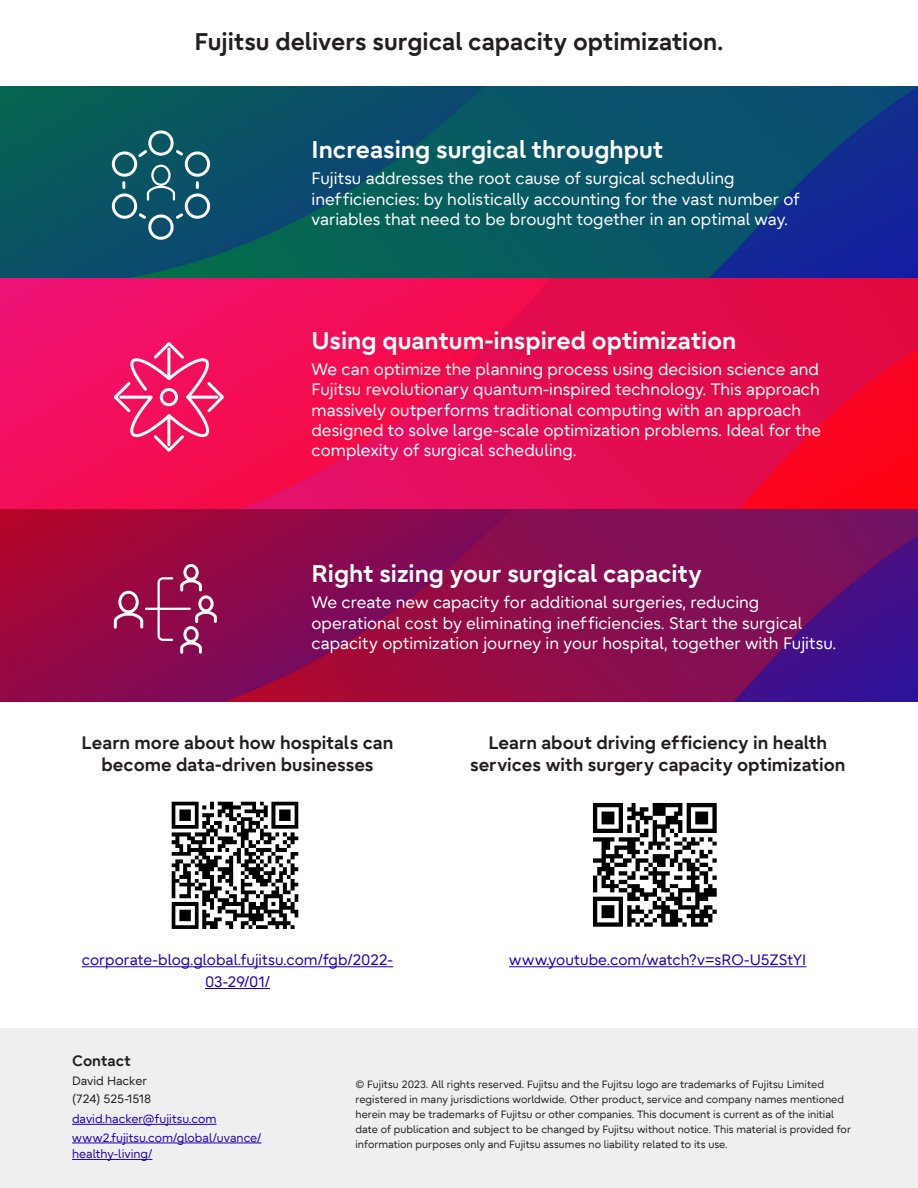
<style>
.page{position:relative;width:918px;height:1188px;background:#fff}
.page>*{position:absolute;margin:0;border:0;box-sizing:border-box;transform-origin:0 0}
.Quote_2{font:700 24px "Fujitsu Infinity Pro";color:#fff}
.Introduction_2{font:700 24px "Fujitsu Infinity Pro";color:#231f20}
.Body_text_2{font:700 18px/21.8px "Fujitsu Infinity Pro";color:#231f20;text-align:center}
.Body_text_1{font:16.5px/20.2px "Fujitsu Infinity Pro";color:#fff}
.Body_text_2-2{font:15px/21.8px "Fujitsu Infinity Pro";color:#2400b0;text-align:center}
.Contact_Title{font:700 15px "Fujitsu Infinity Pro";color:#231f20}
.Contact_Body{font:12px/16.5px "Fujitsu Infinity Pro";color:#2400b0}
.Contact_Body-2{font:12px "Fujitsu Infinity Pro";color:#231f20}
.Copyright_Statement{font:10.5px/15px "Fujitsu Infinity Pro";color:#231f20}
</style>
<div class="page">
<div style="left:0;top:1029px;width:918px;height:159px;background:#efefef"></div>
<img style="left:0;top:87px;width:918px;height:192px">
<svg style="left:0;top:279px;width:918px;height:231px;background:#eb0c4f"></svg>
<svg style="left:0;top:510px;width:918px;height:191px;background:#840b51"></svg>
<svg style="left:109px;top:130px;width:105px;height:110px;background:#2c6a7b"></svg>
<svg style="left:111px;top:339px;width:116px;height:116px;background:#f43072"></svg>
<svg style="left:112px;top:562px;width:106px;height:93px;background:#9f275d"></svg>
<hr style="left:82px;top:966px;width:311px;height:1px;background:#2400b0">
<hr style="left:205px;top:988px;width:65px;height:1px;background:#2400b0">
<hr style="left:509px;top:966px;width:297px;height:1px;background:#2400b0">
<img style="left:171px;top:801px;width:128px;height:128px">
<hr style="left:72px;top:1124px;width:145px;height:1px;background:#2400b0">
<hr style="left:72px;top:1143px;width:190px;height:1px;background:#2400b0">
<hr style="left:72px;top:1159px;width:80px;height:1px;background:#2400b0">
<img style="left:592px;top:802px;width:125px;height:125px">
<p class="Introduction_2" style="left:194px;top:26px;width:531px">Fujitsu delivers surgical capacity optimization.</p>
<p class="Quote_2" style="left:312px;top:134px;width:353px">Increasing surgical throughput</p>
<p class="Body_text_1" style="left:312px;top:168px;width:490px">Fujitsu addresses the root cause of surgical scheduling<br>inef ficiencies: by holistically accounting for the vast number of variables that need to be brought together in an optimal way.</p>
<p class="Quote_2" style="left:312px;top:324px;width:426px">Using quantum-inspired optimization</p>
<p class="Body_text_1" style="left:312px;top:359px;width:511px">We can optimize the planning process using decision science and Fujitsu revolutionary quantum-inspired technology. This approach massively outperforms traditional computing with an approach designed to solve large-scale optimization problems. Ideal for the complexity of surgical scheduling.</p>
<p class="Quote_2" style="left:312px;top:557px;width:392px">Right sizing your surgical capacity</p>
<p class="Body_text_1" style="left:312px;top:592px;width:526px">We create new capacity for additional surgeries, reducing operational cost by eliminating inef ficiencies. Start the surgical capacity optimization journey in your hospital, together with Fujitsu.</p>
<p class="Body_text_2" style="left:82px;top:732px;width:313px">Learn more about how hospitals can become data-driven businesses</p>
<p class="Body_text_2-2" style="left:82px;top:949px;width:313px">corporate-blog.global.fujitsu.com/fgb/2022-<br>03-29/01/</p>
<p class="Body_text_2" style="left:470px;top:732px;width:377px">Learn about driving efficiency in health services with surgery capacity optimization</p>
<p class="Body_text_2-2" style="left:509px;top:949px;width:299px">www.youtube.com/watch?v=sRO-U5ZStYI</p>
<p class="Contact_Title" style="left:72px;top:1051px;width:60px">Contact</p>
<p class="Contact_Body-2" style="left:72px;top:1073px;width:76px">David Hacker</p>
<p class="Contact_Body-2" style="left:72px;top:1092px;width:81px">(724) 525-1518</p>
<p class="Contact_Body" style="left:72px;top:1111px;width:146px">david.hacker@fujitsu.com</p>
<p class="Contact_Body" style="left:72px;top:1129px;width:191px">www2.fujitsu.com/global/uvance/ healthy-living/</p>
<p class="Copyright_Statement" style="left:356px;top:1077px;width:497px">© Fujitsu 2023. All rights reserved. Fujitsu and the Fujitsu logo are trademarks of Fujitsu Limited registered in many jurisdictions worldwide. Other product, service and company names mentioned herein may be trademarks of Fujitsu or other companies. This document is current as of the initial date of publication and subject to be changed by Fujitsu without notice. This material is provided for information purposes only and Fujitsu assumes no liability related to its use.</p>
</div>
